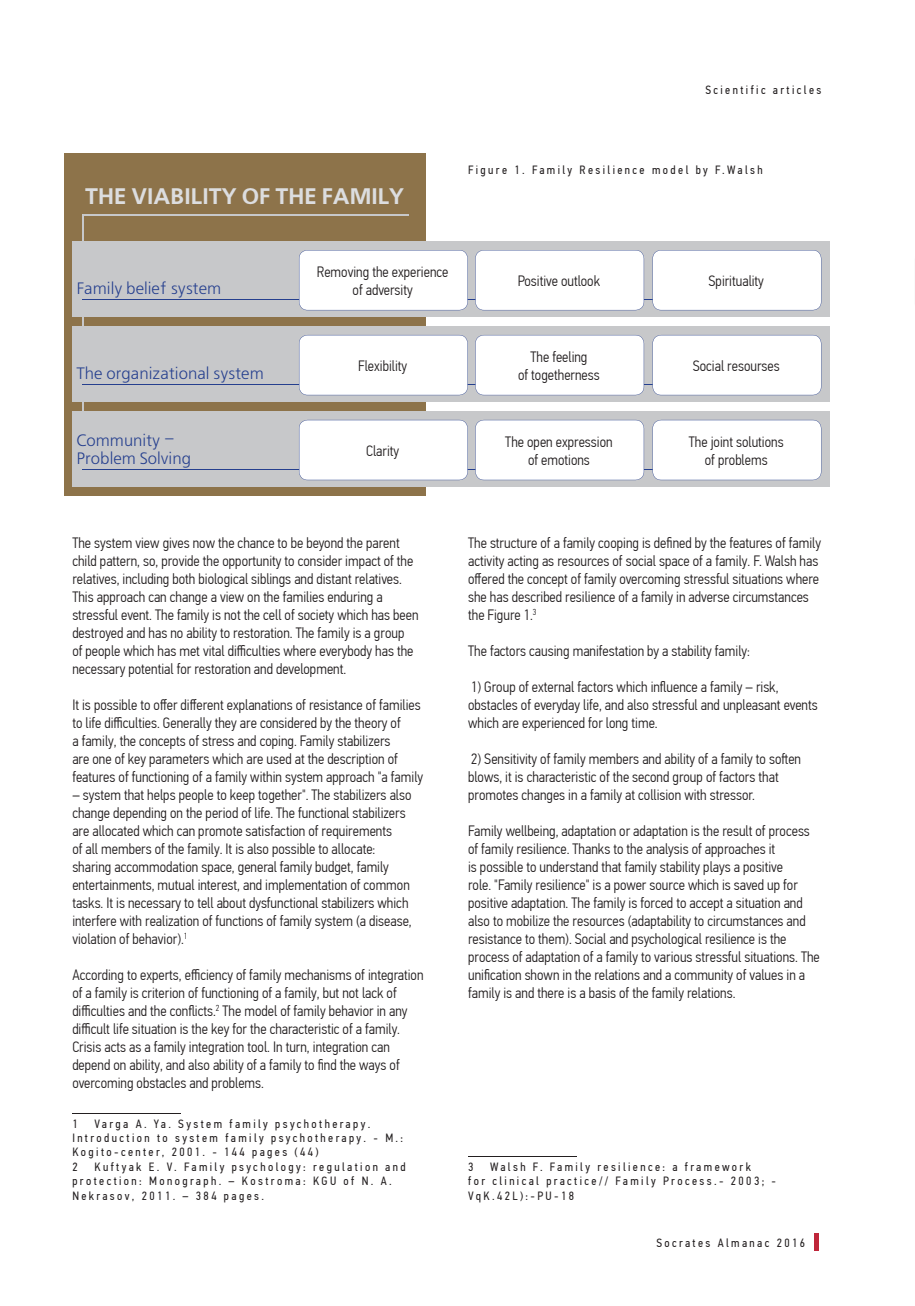
<style>
.page{position:relative;width:915px;height:1306px;background:#fff}
.page>*{position:absolute;margin:0;border:0;box-sizing:border-box;transform-origin:0 0}
.t1{font:700 22.5px "Free Set C";color:#dcdddf}
.t2{font:16.5px/18px "Free Set C";color:#253f8e}
.t3{font:300 15px/18px "PF Din Text Cond Pro";color:#231f20}
.t4{font:12px/14.4px "PF Din Text Cond Pro";letter-spacing:.2em;color:#231f20}
</style>
<div class="page">
<svg style="left:814px;top:1233px;width:3px;height:17px"></svg>
<div style="left:64px;top:153px;width:361px;height:342px;background:#8d734a"></div>
<hr style="left:82px;top:214px;width:1px;height:216px;background:#c7c8ca">
<div style="left:72px;top:242px;width:757px;height:75px;background:#c7c8ca"></div>
<div style="left:72px;top:326px;width:757px;height:76px;background:#c7c8ca"></div>
<div style="left:72px;top:411px;width:757px;height:76px;background:#c7c8ca"></div>
<hr style="left:72px;top:1112px;width:108px;height:1px;background:#231f20">
<hr style="left:468px;top:1156px;width:108px;height:1px;background:#231f20">
<hr style="left:82px;top:299px;width:724px;height:1px;background:#253f8e">
<hr style="left:82px;top:384px;width:724px;height:1px;background:#253f8e">
<hr style="left:82px;top:469px;width:724px;height:1px;background:#253f8e">
<div style="left:299px;top:250px;width:168px;height:60px;background:#fff"></div>
<div style="left:299px;top:335px;width:168px;height:60px;background:#fff"></div>
<div style="left:299px;top:420px;width:168px;height:60px;background:#fff"></div>
<div style="left:475px;top:250px;width:169px;height:60px;background:#fff"></div>
<div style="left:475px;top:335px;width:169px;height:60px;background:#fff"></div>
<div style="left:475px;top:420px;width:169px;height:60px;background:#fff"></div>
<div style="left:652px;top:250px;width:169px;height:60px;background:#fff"></div>
<div style="left:652px;top:335px;width:169px;height:60px;background:#fff"></div>
<div style="left:652px;top:420px;width:169px;height:60px;background:#fff"></div>
<hr style="left:82px;top:214px;width:326px;height:2px;background:#c7c8ca">
<p class="t4" style="left:705px;top:82px;width:117px">Scientific articles</p>
<h1 class="t1" style="left:85px;top:184px;width:320px">THE VIABILITY OF THE FAMILY</h1>
<p class="t4" style="left:468px;top:163px;width:296px">Figure 1. Family Resilience model by F.Walsh</p>
<p class="t2" style="left:76px;top:280px;width:146px">Family belief system</p>
<p class="t2" style="left:76px;top:365px;width:189px">The organizational system</p>
<p class="t2" style="left:76px;top:432px;width:116px">Community –<br>Problem Solving</p>
<p class="t3" style="left:317px;top:263px;width:133px;text-align:center">Removing the experience of adversity</p>
<p class="t3" style="left:358px;top:356px;width:50px">Flexibility</p>
<p class="t3" style="left:366px;top:441px;width:34px">Clarity</p>
<p class="t3" style="left:517px;top:272px;width:84px">Positive outlook</p>
<p class="t3" style="left:518px;top:347px;width:83px;text-align:center">The feeling<br>of togetherness</p>
<p class="t3" style="left:505px;top:432px;width:109px;text-align:center">The open expression of emotions</p>
<p class="t3" style="left:708px;top:272px;width:57px">Spirituality</p>
<p class="t3" style="left:692px;top:356px;width:88px">Social resourses</p>
<p class="t3" style="left:688px;top:432px;width:96px;text-align:center">The joint solutions of problems</p>
<p class="t3" style="left:72px;top:534px;width:347px">The system view gives now the chance to be beyond the parent child pattern, so, provide the opportunity to consider impact of the relatives, including both biological siblings and distant relatives.<br>This approach can change a view on the families enduring a stressful event. The family is not the cell of society which has been destroyed and has no ability to restoration. The family is a group<br>of people which has met vital diffi culties where everybody has the necessary potential for restoration and development.</p>
<p class="t3" style="left:72px;top:696px;width:352px">It is possible to offer different explanations of resistance of families to life diffi culties. Generally they are considered by the theory of<br>a family, the concepts of stress and coping. Family stabilizers<br>are one of key parameters which are used at the description of features of functioning of a family within system approach "a family</p>
<p class="t3" style="left:72px;top:786px;width:341px">– system that helps people to keep together". The stabilizers also change depending on the period of life. The functional stabilizers are allocated which can promote satisfaction of requirements<br>of all members of the family. It is also possible to allocate: sharing accommodation space, general family budget, family entertainments, mutual interest, and implementation of common tasks. It is necessary to tell about dysfunctional stabilizers which interfere with realization of functions of family system (a disease, violation of behavior).<sup>1</sup></p>
<p class="t3" style="left:72px;top:966px;width:352px">According to experts, effi ciency of family mechanisms of integration of a family is criterion of functioning of a family, but not lack of<br>diffi culties and the conflicts.<sup>2</sup> The model of family behavior in any diffi cult life situation is the key for the characteristic of a family.<br>Crisis acts as a family integration tool. In turn, integration can depend on ability, and also ability of a family to find the ways of overcoming obstacles and problems.</p>
<p class="t4" style="left:72px;top:1116px;width:7px">1</p>
<p class="t4" style="left:72px;top:1116px;width:332px;text-indent:22px">Varga A. Ya. System family psychotherapy.<br>Introduction to system family psychotherapy. - M.:<br>Kogito-center, 2001. - 144 pages (44)<br>2</p>
<p class="t4" style="left:72px;top:1159px;width:334px;text-indent:22px">Kuftyak E. V. Family psychology: regulation and protection: Monograph. – Kostroma: KGU of N. A.<br>Nekrasov, 2011. – 384 pages.</p>
<p class="t3" style="left:468px;top:534px;width:354px">The structure of a family cooping is defined by the features of family activity acting as resources of social space of a family. F. Walsh has offered the concept of family overcoming stressful situations where she has described resilience of a family in adverse circumstances the Figure 1.<sup>3</sup></p>
<p class="t3" style="left:468px;top:642px;width:283px">The factors causing manifestation by a stability family:</p>
<p class="t3" style="left:468px;top:678px;width:351px">1) Group of external factors which influence a family – risk, obstacles of everyday life, and also stressful and unpleasant events which are experienced for long time.</p>
<p class="t3" style="left:468px;top:750px;width:334px">2) Sensitivity of family members and ability of a family to soften blows, it is characteristic of the second group of factors that promotes changes in a family at collision with stressor.</p>
<p class="t3" style="left:468px;top:822px;width:353px">Family wellbeing, adaptation or adaptation is the result of process of family resilience. Thanks to the analysis of approaches it<br>is possible to understand that family stability plays a positive<br>role. "Family resilience" is a power source which is saved up for positive adaptation. The family is forced to accept a situation and also to mobilize the resources (adaptability to circumstances and resistance to them). Social and psychological resilience is the process of adaptation of a family to various stressful situations. The unification shown in the relations and a community of values in a family is and there is a basis of the family relations.</p>
<p class="t4" style="left:468px;top:1159px;width:309px;text-indent:22px">Walsh F. Family resilience: a framework<br>for clinical practice// Family Process.- 2003; -<br>VqK.42L):-PU-18</p>
<p class="t4" style="left:468px;top:1159px;width:7px">3</p>
<p class="t4" style="left:656px;top:1235px;width:150px">Socrates Almanac 2016</p>
</div>
